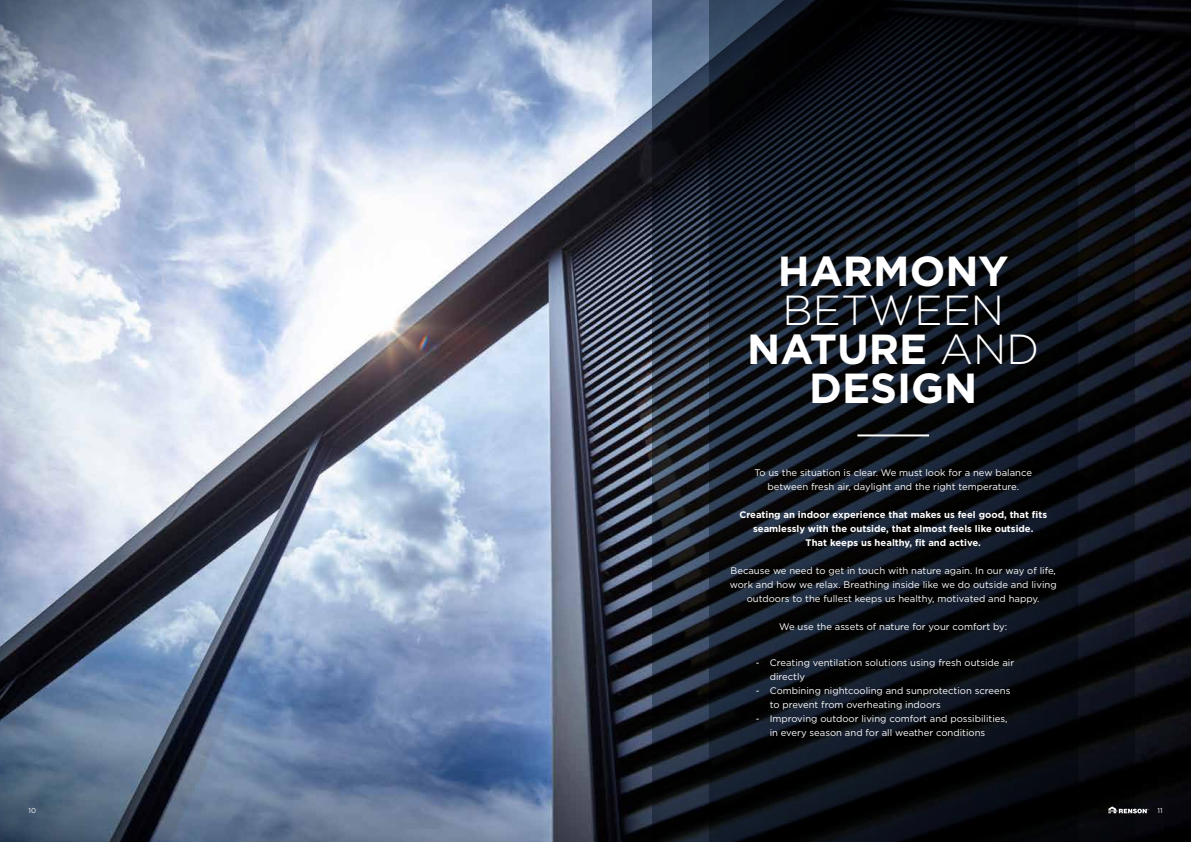
<style>
.page{position:relative;width:1191px;height:842px;background:#fff}
.page>*{position:absolute;margin:0;border:0;box-sizing:border-box;transform-origin:0 0}
.t1{font:700 42px/39px "Gotham";color:#fff;text-align:center}
.t2{font:9.5px/14px "Gotham";color:#fff}
.t3{font:700 9.5px/14px "Gotham";color:#fff;text-align:center}
.t4{font:7px "Gotham";color:#fff}
.s1{font-weight:300}
</style>
<div class="page">
<img style="left:0;top:0;width:1191px;height:842px">
<svg style="left:652px;top:0;width:482px;height:842px;background:#191e28"></svg>
<svg style="left:709px;top:0;width:368px;height:842px;background:#0c1119"></svg>
<hr style="left:857px;top:434px;width:72px;height:2px;background:#fff">
<svg style="left:1108px;top:806px;width:40px;height:7px"></svg>
<h1 class="t1" style="left:777px;top:250px;width:232px">HARMONY</h1>
<h1 class="t1" style="left:747px;top:289px;width:293px"><span class="s1">BETWEEN<br></span>NATURE <span class="s1">AND<br></span>DESIGN</h1>
<p class="t2" style="left:754px;top:465px;width:279px;text-align:center">To us the situation is clear. We must look for a new balance between fresh air, daylight and the right temperature.</p>
<p class="t3" style="left:739px;top:507px;width:309px">Creating an indoor experience that makes us feel good, that fits seamlessly with the outside, that almost feels like outside.<br>That keeps us healthy, fit and active.</p>
<p class="t2" style="left:729px;top:563px;width:328px;text-align:center">Because we need to get in touch with nature again. In our way of life, work and how we relax. Breathing inside like we do outside and living outdoors to the fullest keeps us healthy, motivated and happy.</p>
<p class="t2" style="left:779px;top:619px;width:229px">We use the assets of nature for your comfort by:</p>
<p class="t2" style="left:769px;top:655px;width:246px;text-indent:-14px">- Creating ventilation solutions using fresh outside air directly</p>
<p class="t2" style="left:769px;top:683px;width:242px;text-indent:-14px">- Combining nightcooling and sunprotection screens to prevent from overheating indoors</p>
<p class="t2" style="left:769px;top:711px;width:239px;text-indent:-14px">- Improving outdoor living comfort and possibilities, in every season and for all weather conditions</p>
<p class="t4" style="left:28px;top:806px;width:9px">10</p>
<p class="t4" style="left:1157px;top:806px;width:7px">11</p>
</div>
